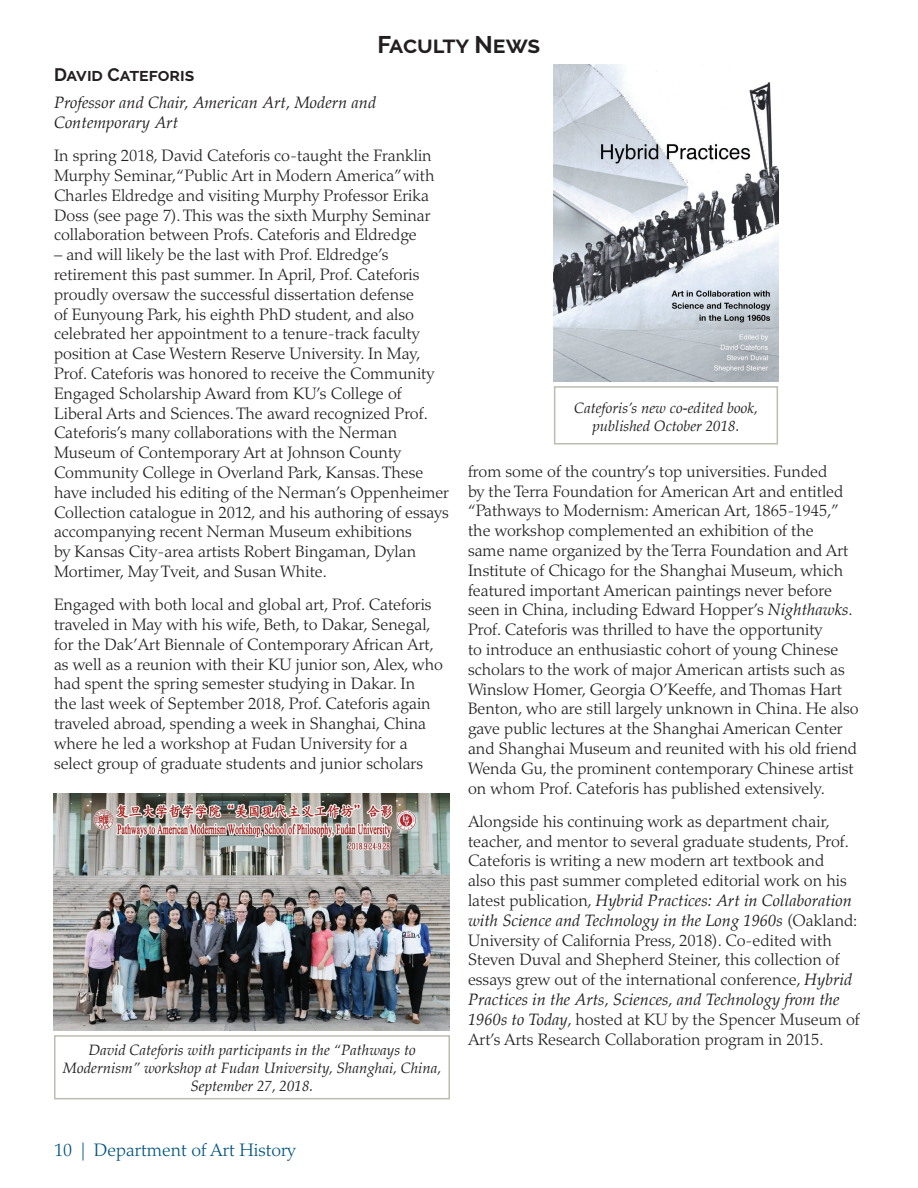
<style>
.page{position:relative;width:918px;height:1188px;background:#fff}
.page>*{position:absolute;margin:0;border:0;box-sizing:border-box;transform-origin:0 0}
.Heading{font:700 24px "Raleway";color:#231f20}
.t1{font:300 18px "Palatino";color:#005480}
.Body{font:700 18px "Raleway";color:#231f20}
.Body-2{font:300 16.5px/19.8px "Palatino";color:#231f20}
.Body-3{font:italic 16.5px/19.8px "Palatino";color:#231f20}
.t2{font:italic 15px/18px "Palatino";color:#231f20;text-align:center}
.s1{font-weight:400;font-style:italic}
</style>
<div class="page">
<img style="left:54px;top:793px;width:396px;height:238px">
<div style="left:54px;top:1035px;width:396px;height:64px;border:2px solid #bcbcb0"></div>
<img style="left:554px;top:65px;width:224px;height:317px">
<div style="left:554px;top:386px;width:224px;height:59px;border:2px solid #bcbcb0"></div>
<p class="Heading" style="left:378px;top:31px;width:164px">Faculty News</p>
<p class="Body" style="left:54px;top:65px;width:142px">David Cateforis</p>
<p class="Body-3" style="left:54px;top:92px;width:324px">Professor and Chair, American Art, Modern and<br>Contemporary Art</p>
<p class="Body-2" style="left:54px;top:146px;width:382px">In spring 2018, David Cateforis co-taught the Franklin Murphy Seminar, “Public Art in Modern America”with Charles Eldredge and visiting Murphy Professor Erika Doss (see page 7). This was the sixth Murphy Seminar collaboration between Profs. Cateforis and Eldredge</p>
<p class="Body-2" style="left:54px;top:245px;width:397px">– and will likely be the last with Prof. Eldredge’s retirement this past summer. In April, Prof. Cateforis proudly oversaw the successful dissertation defense<br>of Eunyoung Park, his eighth PhD student, and also celebrated her appointment to a tenure-track faculty position at Case Western Reserve University. In May, Prof. Cateforis was honored to receive the Community Engaged Scholarship Award from KU’s College of Liberal Arts and Sciences. The award recognized Prof.<br>Cateforis’s many collaborations with the Nerman Museum of Contemporary Art at Johnson County Community College in Overland Park, Kansas. These have included his editing of the Nerman’s Oppenheimer Collection catalogue in 2012, and his authoring of essays accompanying recent Nerman Museum exhibitions<br>by Kansas City-area artists Robert Bingaman, Dylan Mortimer, May Tveit, and Susan White.</p>
<p class="Body-2" style="left:54px;top:595px;width:391px">Engaged with both local and global art, Prof. Cateforis traveled in May with his wife, Beth, to Dakar, Senegal, for the Dak’Art Biennale of Contemporary African Art, as well as a reunion with their KU junior son, Alex, who had spent the spring semester studying in Dakar. In<br>the last week of September 2018, Prof. Cateforis again traveled abroad, spending a week in Shanghai, China where he led a workshop at Fudan University for a select group of graduate students and junior scholars</p>
<p class="t2" style="left:63px;top:1041px;width:380px">David Cateforis with participants in the “Pathways to<br>Modernism” workshop at Fudan University, Shanghai, China,<br>September 27, 2018.</p>
<p class="t2" style="left:574px;top:398px;width:185px">Cateforis’s new co-edited book, published October 2018.</p>
<p class="Body-2" style="left:468px;top:462px;width:392px">from some of the country’s top universities. Funded<br>by the Terra Foundation for American Art and entitled “Pathways to Modernism: American Art, 1865-1945,” the workshop complemented an exhibition of the<br>same name organized by the Terra Foundation and Art Institute of Chicago for the Shanghai Museum, which featured important American paintings never before seen in China, including Edward Hopper’s <span class="s1">Nighthawks</span>.<br>Prof. Cateforis was thrilled to have the opportunity<br>to introduce an enthusiastic cohort of young Chinese scholars to the work of major American artists such as Winslow Homer, Georgia O’Keeffe, and Thomas Hart Benton, who are still largely unknown in China. He also gave public lectures at the Shanghai American Center and Shanghai Museum and reunited with his old friend Wenda Gu, the prominent contemporary Chinese artist on whom Prof. Cateforis has published extensively.</p>
<p class="Body-2" style="left:468px;top:812px;width:393px">Alongside his continuing work as department chair, teacher, and mentor to several graduate students, Prof.<br>Cateforis is writing a new modern art textbook and<br>also this past summer completed editorial work on his latest publication, <span class="s1">Hybrid Practices: Art in Collaboration with Science and Technology in the Long 1960s</span> (Oakland:<br>University of California Press, 2018). Co-edited with Steven Duval and Shepherd Steiner, this collection of essays grew out of the international conference, <span class="s1">Hybrid Practices in the Arts, Sciences, and Technology from the 1960s to Today</span>, hosted at KU by the Spencer Museum of Art’s Arts Research Collaboration program in 2015.</p>
<p class="t1" style="left:54px;top:1140px;width:243px">10 | Department of Art History</p>
</div>
